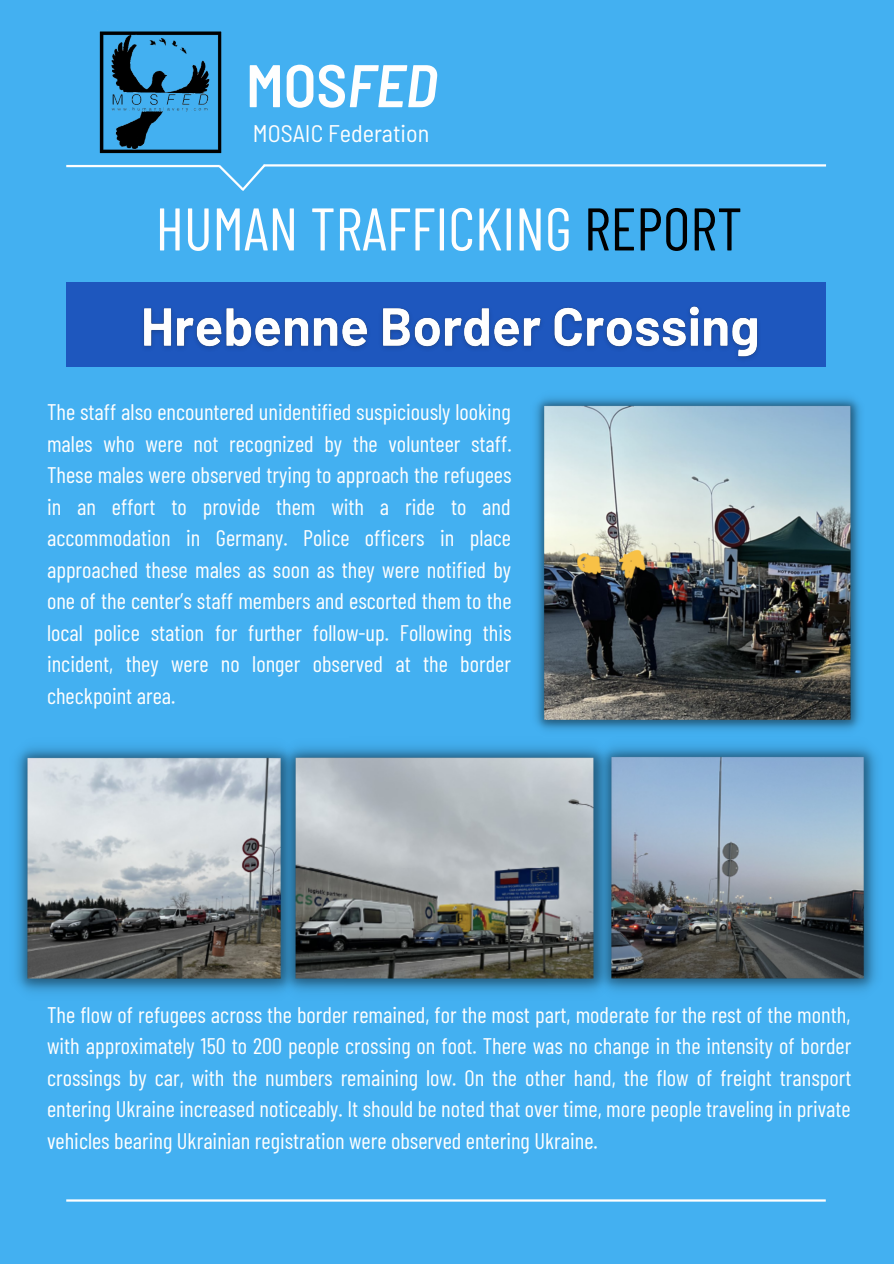
<style>
.page{position:relative;width:894px;height:1264px;background:#fff}
.page>*{position:absolute;margin:0;border:0;box-sizing:border-box;transform-origin:0 0}
.t1{font:60px "Barlow Condensed";color:#fefefe}
.t2{font:600 semi-condensed 60px "Barlow";color:#fefefe}
.t3{font:semi-condensed 24px "Barlow";color:#fefefe}
.t4{font:22.5px/31.5px "Barlow Condensed";color:#fefefe;text-align:justify}
.s1{font-style:italic}
.s2{color:#000}
</style>
<div class="page">
<div style="left:0;top:0;width:893px;height:1263px;background:#43b0f1"></div>
<img style="left:66px;top:31px;width:206px;height:137px">
<hr style="left:66px;top:165px;width:153px;height:2px;background:#fefefe">
<hr style="left:264px;top:164px;width:561px;height:2px;background:#fefefe">
<svg style="left:216px;top:162px;width:52px;height:29px"></svg>
<hr style="left:66px;top:1199px;width:759px;height:2px;background:#fefefe">
<div style="left:66px;top:282px;width:759px;height:84px;background:#1e57be"></div>
<img style="left:535px;top:397px;width:326px;height:334px">
<img style="left:616px;top:745px;width:261px;height:247px">
<img style="left:16px;top:746px;width:258px;height:247px">
<img style="left:274px;top:746px;width:342px;height:246px">
<img style="left:132px;top:306px;width:636px;height:61px">
<p class="t2" style="left:246px;top:47px;width:193px">MOS<span class="s1">FED</span></p>
<p class="t3" style="left:253px;top:118px;width:178px">MOSAIC Federation</p>
<p class="t1" style="left:155px;top:190px;width:588px">HUMAN TRAFFICKING <span class="s2">REPORT</span></p>
<p class="t4" style="left:47px;top:395px;width:466px">The staff also encountered unidentified suspiciously looking males who were not recognized by the volunteer staff.<br>These males were observed trying to approach the refugees in an effort to provide them with a ride to and accommodation in Germany. Police officers in place approached these males as soon as they were notified by one of the center’s staff members and escorted them to the local police station for further follow-up. Following this incident, they were no longer observed at the border checkpoint area.</p>
<p class="t4" style="left:47px;top:998px;width:805px">The flow of refugees across the border remained, for the most part, moderate for the rest of the month, with approximately 150 to 200 people crossing on foot. There was no change in the intensity of border crossings by car, with the numbers remaining low. On the other hand, the flow of freight transport entering Ukraine increased noticeably. It should be noted that over time, more people traveling in private vehicles bearing Ukrainian registration were observed entering Ukraine.</p>
</div>
